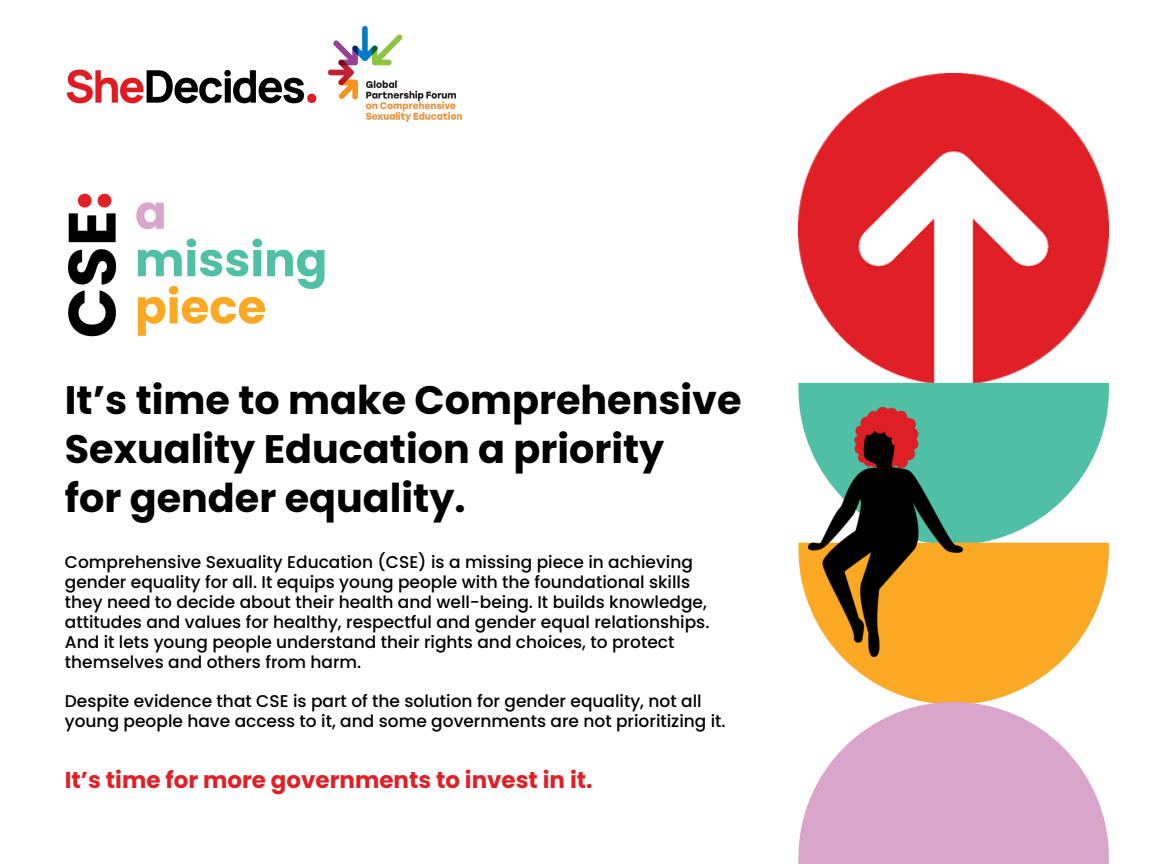
<style>
.page{position:relative;width:1152px;height:864px;background:#fff}
.page>*{position:absolute;margin:0;border:0;box-sizing:border-box;transform-origin:0 0}
.t1{font:700 39.8px/49px "Poppins";color:#000}
.t2{font:700 23px "Poppins";color:#e11f26}
.t3{font:500 17px/19.8px "Poppins";color:#000}
</style>
<div class="page">
<img style="left:68px;top:193px;width:257px;height:144px">
<img style="left:798px;top:74px;width:311px;height:309px">
<svg style="left:798px;top:383px;width:311px;height:160px;fill:#4fc0a5"></svg>
<svg style="left:798px;top:543px;width:311px;height:159px;fill:#fba924"></svg>
<svg style="left:798px;top:702px;width:311px;height:162px;fill:#d9a5cb"></svg>
<img style="left:808px;top:408px;width:155px;height:249px">
<img style="left:66px;top:69px;width:251px;height:35px">
<img style="left:328px;top:27px;width:134px;height:94px">
<h1 class="t1" style="left:65px;top:376px;width:678px">It’s time to make Comprehensive<br>Sexuality Education a priority<br>for gender equality.</h1>
<p class="t3" style="left:65px;top:553px;width:646px">Comprehensive Sexuality Education (CSE) is a missing piece in achieving gender equality for all. It equips young people with the foundational skills they need to decide about their health and well-being. It builds knowledge, attitudes and values for healthy, respectful and gender equal relationships.<br>And it lets young people understand their rights and choices, to protect themselves and others from harm.</p>
<p class="t3" style="left:65px;top:691px;width:662px">Despite evidence that CSE is part of the solution for gender equality, not all young people have access to it, and some governments are not prioritizing it.</p>
<h2 class="t2" style="left:65px;top:763px;width:529px">It’s time for more governments to invest in it.</h2>
</div>
